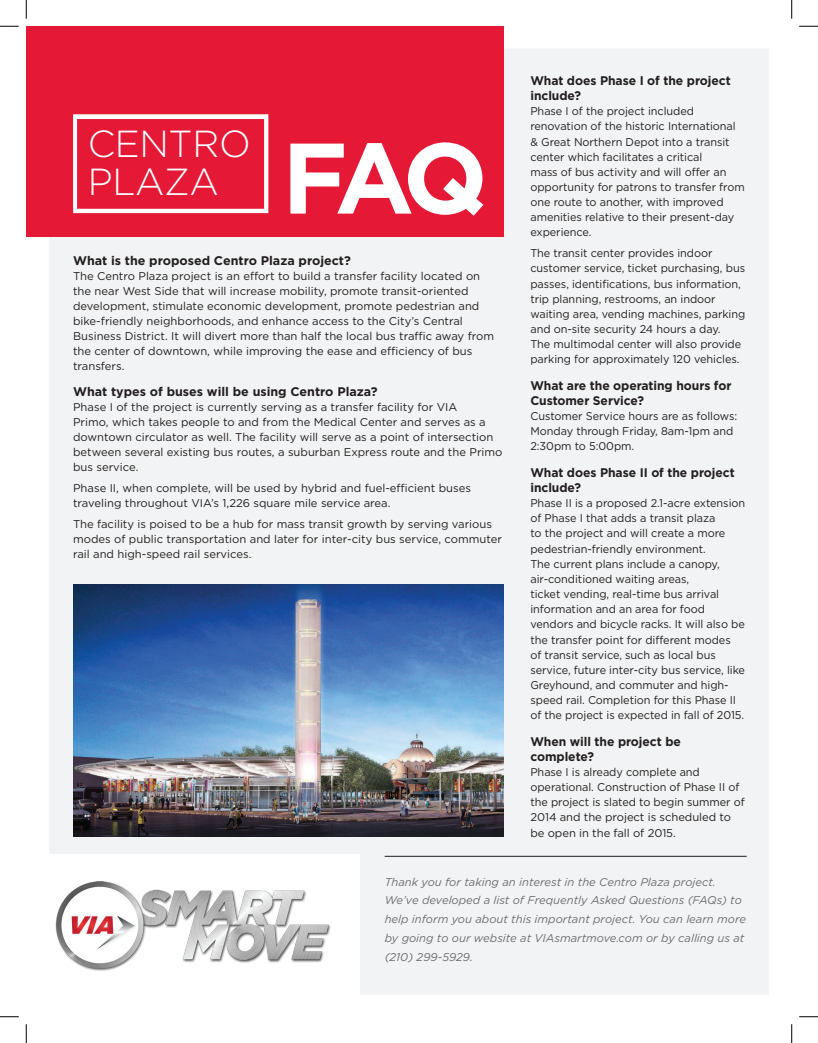
<style>
.page{position:relative;width:818px;height:1043px;background:#fff}
.page>*{position:absolute;margin:0;border:0;box-sizing:border-box;transform-origin:0 0}
.t1{font:700 100px "Gotham";color:#fff}
.t2{font:300 37.62px/37.6px "Gotham";letter-spacing:-.01em;color:#fff}
.t3{font:700 12.5px/15.1px "Gotham";letter-spacing:-.005em;color:#231f20}
.t4{font:11.25px/15.1px "Gotham";letter-spacing:-.005em;color:#231f20}
.t5{font:italic 11.25px/18.8px "Gotham";color:#6c6d70}
</style>
<div class="page">
<div style="left:49px;top:48px;width:719px;height:946px;background:#f2f3f4"></div>
<div style="left:26px;top:26px;width:477px;height:210px;background:#e51836"></div>
<img style="left:49px;top:872px;width:284px;height:104px">
<hr style="left:384px;top:856px;width:362px;height:1px;background:#231f20">
<img style="left:73px;top:584px;width:430px;height:252px">
<svg style="left:73px;top:114px;width:195px;height:99px"></svg>
<svg style="left:0;top:25px;width:19px;height:2px"></svg>
<svg style="left:799px;top:25px;width:19px;height:2px"></svg>
<svg style="left:0;top:1016px;width:19px;height:1px"></svg>
<svg style="left:799px;top:1016px;width:19px;height:1px"></svg>
<svg style="left:25px;top:0;width:2px;height:19px"></svg>
<svg style="left:25px;top:1024px;width:2px;height:18px"></svg>
<svg style="left:791px;top:0;width:1px;height:19px"></svg>
<svg style="left:791px;top:1024px;width:1px;height:18px"></svg>
<h2 class="t2" style="left:88px;top:124px;width:164px">CENTRO<br>PLAZA</h2>
<h1 class="t1" style="left:282px;top:112px;width:207px">FAQ</h1>
<p class="t3" style="left:73px;top:253px;width:279px">What is the proposed Centro Plaza project?</p>
<p class="t4" style="left:73px;top:268px;width:422px">The Centro Plaza project is an effort to build a transfer facility located on the near West Side that will increase mobility, promote transit-oriented development, stimulate economic development, promote pedestrian and bike-friendly neighborhoods, and enhance access to the City’s Central Business District. It will divert more than half the local bus traffic away from the center of downtown, while improving the ease and efficiency of bus transfers.</p>
<p class="t3" style="left:73px;top:384px;width:306px">What types of buses will be using Centro Plaza?</p>
<p class="t4" style="left:73px;top:399px;width:431px">Phase I of the project is currently serving as a transfer facility for VIA<br>Primo, which takes people to and from the Medical Center and serves as a downtown circulator as well. The facility will serve as a point of intersection between several existing bus routes, a suburban Express route and the Primo bus service.</p>
<p class="t4" style="left:73px;top:480px;width:399px">Phase II, when complete, will be used by hybrid and fuel-efficient buses traveling throughout VIA’s 1,226 square mile service area.</p>
<p class="t4" style="left:73px;top:516px;width:430px">The facility is poised to be a hub for mass transit growth by serving various modes of public transportation and later for inter-city bus service, commuter rail and high-speed rail services.</p>
<p class="t3" style="left:530px;top:73px;width:202px">What does Phase I of the project include?</p>
<p class="t4" style="left:530px;top:103px;width:216px">Phase I of the project included renovation of the historic International &amp; Great Northern Depot into a transit center which facilitates a critical<br>mass of bus activity and will offer an opportunity for patrons to transfer from one route to another, with improved amenities relative to their present-day experience.</p>
<p class="t4" style="left:530px;top:245px;width:216px">The transit center provides indoor customer service, ticket purchasing, bus passes, identifications, bus information, trip planning, restrooms, an indoor waiting area, vending machines, parking and on-site security 24 hours a day.<br>The multimodal center will also provide parking for approximately 120 vehicles.</p>
<p class="t3" style="left:530px;top:378px;width:202px">What are the operating hours for<br>Customer Service?</p>
<p class="t4" style="left:530px;top:408px;width:208px">Customer Service hours are as follows:<br>Monday through Friday, 8am-1pm and<br>2:30pm to 5:00pm.</p>
<p class="t3" style="left:530px;top:464px;width:206px">What does Phase II of the project include?</p>
<p class="t4" style="left:530px;top:495px;width:216px">Phase II is a proposed 2.1-acre extension of Phase I that adds a transit plaza<br>to the project and will create a more pedestrian-friendly environment.<br>The current plans include a canopy, air-conditioned waiting areas,<br>ticket vending, real-time bus arrival information and an area for food vendors and bicycle racks. It will also be the transfer point for different modes<br>of transit service, such as local bus service, future inter-city bus service, like Greyhound, and commuter and high&shy;speed rail. Completion for this Phase II of the project is expected in fall of 2015.</p>
<p class="t3" style="left:530px;top:733px;width:152px">When will the project be complete?</p>
<p class="t4" style="left:530px;top:764px;width:216px">Phase I is already complete and operational. Construction of Phase II of the project is slated to begin summer of 2014 and the project is scheduled to be open in the fall of 2015.</p>
<p class="t5" style="left:384px;top:872px;width:363px">Thank you for taking an interest in the Centro Plaza project.<br>We’ve developed a list of Frequently Asked Questions (FAQs) to help inform you about this important project. You can learn more by going to our website at VIAsmartmove.com or by calling us at (210) 299-5929.</p>
</div>
